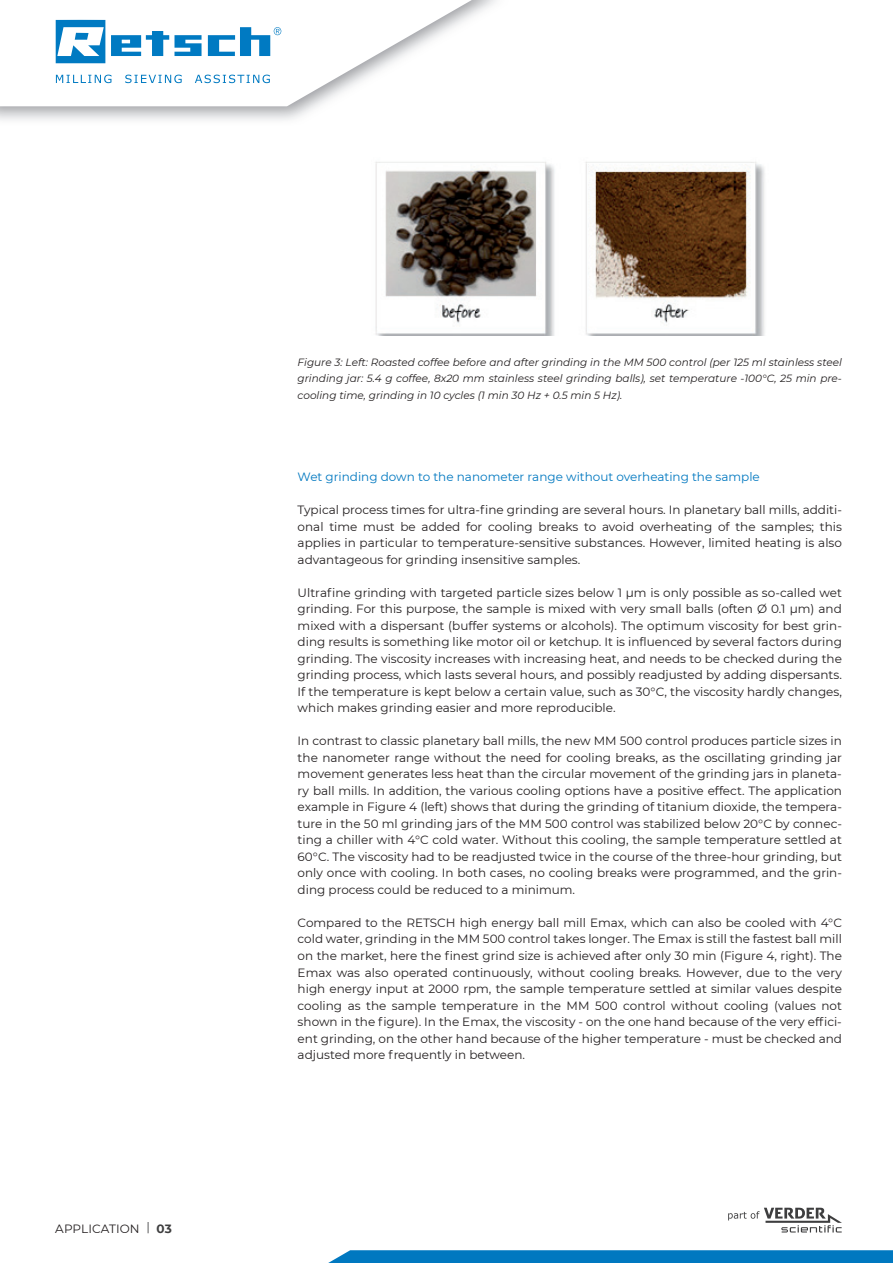
<style>
.page{position:relative;width:893px;height:1263px;background:#fff}
.page>*{position:absolute;margin:0;border:0;box-sizing:border-box;transform-origin:0 0}
.t1{font:12px/16.5px "Montserrat";color:#231f20;text-align:justify}
.t2{font:12px "Montserrat";color:#0078c0}
.t3{font:italic 10.5px/16.5px "Montserrat";color:#231f20;text-align:justify}
.s1{color:#3e3e3f}
.s2{font-weight:700;color:#3e3e3f}
</style>
<div class="page">
<svg style="left:728px;top:1208px;width:114px;height:24px"></svg>
<svg style="left:328px;top:1250px;width:565px;height:13px;background:#097dc2"></svg>
<svg style="left:55px;top:0;width:417px;height:106px"></svg>
<svg style="left:208px;top:27px;width:73px;height:29px"></svg>
<svg style="left:56px;top:20px;width:49px;height:43px"></svg>
<svg style="left:111px;top:31px;width:91px;height:25px"></svg>
<svg style="left:56px;top:75px;width:55px;height:8px"></svg>
<svg style="left:125px;top:75px;width:57px;height:8px"></svg>
<svg style="left:195px;top:75px;width:75px;height:8px"></svg>
<img style="left:375px;top:162px;width:390px;height:174px">
<p class="t1" style="left:55px;top:1219px;width:118px">APPLICATION <span class="s1">|</span> <span class="s2">03</span></p>
<p class="t3" style="left:298px;top:354px;width:546px">Figure 3: Left: Roasted coffee before and after grinding in the MM 500 control (per 125 ml stainless steel grinding jar: 5.4 g coffee, 8x20 mm stainless steel grinding balls), set temperature -100°C, 25 min pre&shy;cooling time, grinding in 10 cycles (1 min 30 Hz + 0.5 min 5 Hz).</p>
<p class="t2" style="left:298px;top:469px;width:464px">Wet grinding down to the nanometer range without overheating the sample</p>
<p class="t1" style="left:298px;top:501px;width:546px">Typical process times for ultra-fine grinding are several hours. In planetary ball mills, additi&shy;onal time must be added for cooling breaks to avoid overheating of the samples; this applies in particular to temperature-sensitive substances. However, limited heating is also advantageous for grinding insensitive samples.</p>
<p class="t1" style="left:298px;top:584px;width:546px">Ultrafine grinding with targeted particle sizes below 1 µm is only possible as so-called wet grinding. For this purpose, the sample is mixed with very small balls (often Ø 0.1 µm) and mixed with a dispersant (buffer systems or alcohols). The optimum viscosity for best grin&shy;ding results is something like motor oil or ketchup. It is influenced by several factors during grinding. The viscosity increases with increasing heat, and needs to be checked during the grinding process, which lasts several hours, and possibly readjusted by adding dispersants.<br>If the temperature is kept below a certain value, such as 30°C, the viscosity hardly changes, which makes grinding easier and more reproducible.</p>
<p class="t1" style="left:298px;top:732px;width:546px">In contrast to classic planetary ball mills, the new MM 500 control produces particle sizes in the nanometer range without the need for cooling breaks, as the oscillating grinding jar movement generates less heat than the circular movement of the grinding jars in planeta&shy;ry ball mills. In addition, the various cooling options have a positive effect. The application example in Figure 4 (left) shows that during the grinding of titanium dioxide, the tempera&shy;ture in the 50 ml grinding jars of the MM 500 control was stabilized below 20°C by connec&shy;ting a chiller with 4°C cold water. Without this cooling, the sample temperature settled at 60°C. The viscosity had to be readjusted twice in the course of the three-hour grinding, but only once with cooling. In both cases, no cooling breaks were programmed, and the grin&shy;ding process could be reduced to a minimum.</p>
<p class="t1" style="left:298px;top:914px;width:546px">Compared to the RETSCH high energy ball mill Emax, which can also be cooled with 4°C cold water, grinding in the MM 500 control takes longer. The Emax is still the fastest ball mill on the market, here the finest grind size is achieved after only 30 min (Figure 4, right). The Emax was also operated continuously, without cooling breaks. However, due to the very high energy input at 2000 rpm, the sample temperature settled at similar values despite cooling as the sample temperature in the MM 500 control without cooling (values not shown in the figure). In the Emax, the viscosity - on the one hand because of the very effici&shy;ent grinding, on the other hand because of the higher temperature - must be checked and adjusted more frequently in between.</p>
</div>
